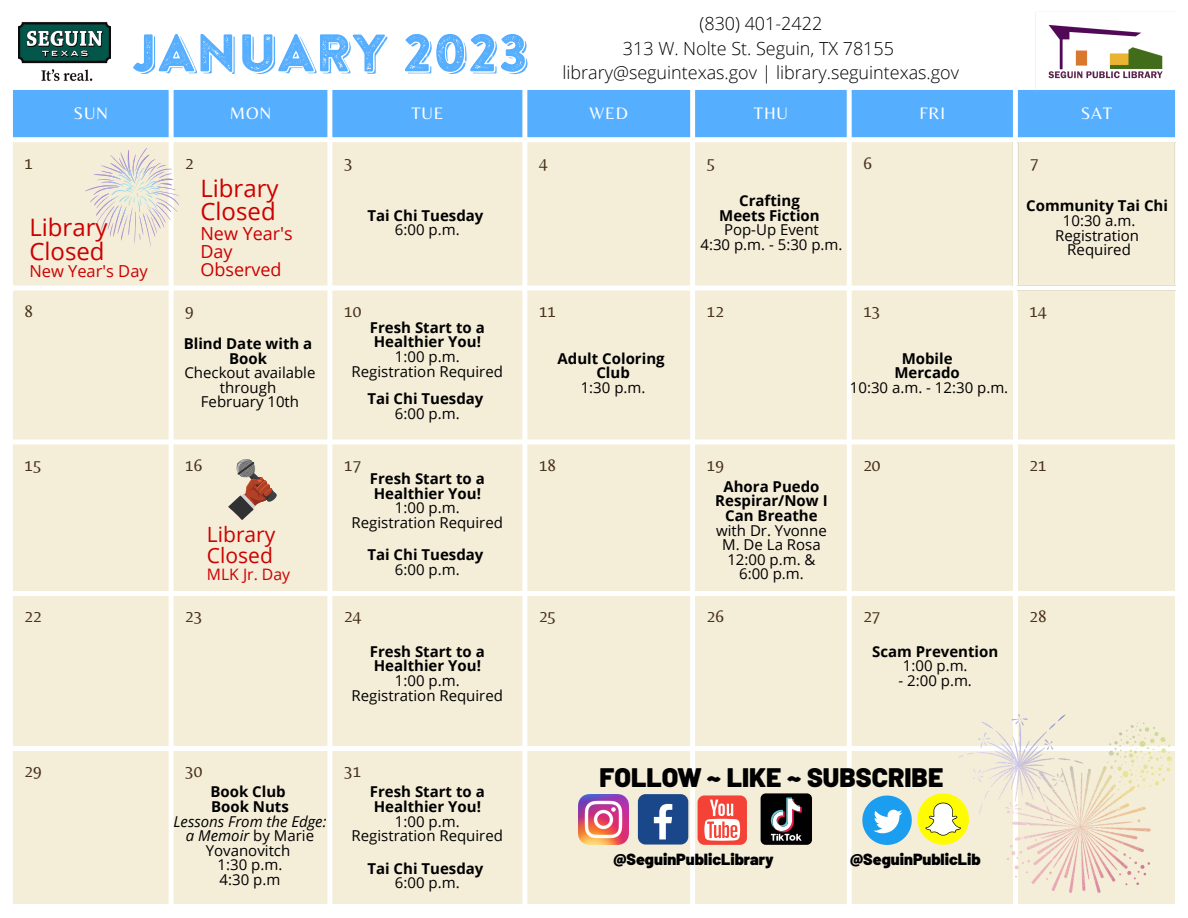
<style>
.page{position:relative;width:1188px;height:918px;background:#fff}
.page>*{position:absolute;margin:0;border:0;box-sizing:border-box;transform-origin:0 0}
.t1{font:52.65px "Brandon Printed Two Shadow";color:#56aeff}
.t2{font:900 26.7px "Barlow";color:#000}
.t3{font:24px/23.7px "Open Sans";color:#c00}
.t4{font:21px/20.7px "Open Sans";color:#c00}
.t5{font:300 18px/24.8px "Open Sans";color:#000;text-align:center}
.t6{font:18px/18px "Open Sans";color:#c00}
.t7{font:17.25px "Belleza";color:#47301a}
.t8{font:17.25px "Belleza";letter-spacing:.05em;color:#fff}
.t9{font:16.5px "Open Sans";color:#c00}
.t10{font:900 16.05px "Barlow";color:#000}
.t11{font:15.75px "Open Sans";color:#c00}
.t12{font:15px/14.7px "Open Sans";color:#000;text-align:center}
.t13{font:700 15px/14.7px "Open Sans";color:#000;text-align:center}
.s1{font-style:italic}
</style>
<div class="page">
<div style="left:13px;top:90px;width:1162px;height:47px;background:#56aeff"></div>
<div style="left:13px;top:142px;width:1162px;height:762px;background:#f4edd8"></div>
<hr style="left:1012px;top:142px;width:1px;height:144px;background:#f4edd8">
<hr style="left:1018px;top:143px;width:1px;height:142px;background:#f4edd8">
<hr style="left:1174px;top:143px;width:1px;height:142px;background:#f4edd8">
<hr style="left:1018px;top:142px;width:157px;height:1px;background:#f4edd8">
<hr style="left:1018px;top:285px;width:157px;height:1px;background:#f4edd8">
<hr style="left:1018px;top:290px;width:157px;height:1px;background:#f4edd8">
<img style="left:958px;top:714px;width:214px;height:178px">
<svg style="left:85px;top:148px;width:94px;height:99px;background:#eae4d9"></svg>
<svg style="left:228px;top:460px;width:49px;height:60px;background:#bfa999"></svg>
<img style="left:19px;top:22px;width:92px;height:76px">
<img style="left:1036px;top:24px;width:139px;height:68px">
<svg style="left:862px;top:793px;width:107px;height:52px"></svg>
<img style="left:578px;top:794px;width:51px;height:51px">
<div style="left:698px;top:795px;width:49px;height:50px;background:#f44336;border-radius:7px"></div>
<svg style="left:704px;top:800px;width:36px;height:41px"></svg>
<div style="left:761px;top:793px;width:51px;height:52px;background:#010101;border-radius:5px"></div>
<svg style="left:771px;top:798px;width:31px;height:43px"></svg>
<div style="left:638px;top:794px;width:50px;height:51px;background:#1a4789;border-radius:8px"></div>
<svg style="left:654px;top:804px;width:18px;height:35px"></svg>
<h1 class="t1" style="left:131px;top:15px;width:398px">JANUARY 2023</h1>
<p class="t5" style="left:562px;top:11px;width:398px">(830) 401-2422<br>313 W. Nolte St. Seguin, TX 78155 library@seguintexas.gov | library.seguintexas.gov</p>
<p class="t8" style="left:74px;top:103px;width:36px">SUN</p>
<p class="t8" style="left:230px;top:103px;width:43px">MON</p>
<p class="t8" style="left:411px;top:103px;width:34px">TUE</p>
<p class="t8" style="left:589px;top:103px;width:40px">WED</p>
<p class="t8" style="left:754px;top:103px;width:36px">THU</p>
<p class="t8" style="left:919px;top:103px;width:27px">FRI</p>
<p class="t8" style="left:1081px;top:103px;width:33px">SAT</p>
<p class="t7" style="left:25px;top:153px;width:10px">1</p>
<p class="t7" style="left:185px;top:153px;width:10px">2</p>
<p class="t7" style="left:344px;top:153px;width:10px">3</p>
<p class="t7" style="left:539px;top:153px;width:10px">4</p>
<p class="t7" style="left:707px;top:153px;width:10px">5</p>
<p class="t7" style="left:863px;top:153px;width:10px">6</p>
<p class="t7" style="left:1030px;top:153px;width:10px">7</p>
<h3 class="t3" style="left:29px;top:215px;width:80px">Library<br>Closed</h3>
<p class="t9" style="left:29px;top:259px;width:120px">New Year's Day</p>
<h3 class="t3" style="left:200px;top:176px;width:80px">Library<br>Closed</h3>
<p class="t6" style="left:200px;top:224px;width:94px">New Year's<br>Day<br>Observed</p>
<p class="t13" style="left:367px;top:207px;width:118px">Tai Chi Tuesday</p>
<p class="t12" style="left:395px;top:222px;width:66px">6:00 p.m.</p>
<p class="t13" style="left:719px;top:193px;width:102px">Crafting<br>Meets Fiction</p>
<p class="t12" style="left:700px;top:222px;width:144px">Pop-Up Event<br>4:30 p.m. - 5:30 p.m.</p>
<p class="t13" style="left:1026px;top:198px;width:143px">Community Tai Chi</p>
<p class="t12" style="left:1055px;top:213px;width:85px">10:30 a.m.<br>Registration<br>Required</p>
<p class="t7" style="left:25px;top:301px;width:10px">8</p>
<p class="t7" style="left:185px;top:301px;width:10px">9</p>
<p class="t7" style="left:344px;top:301px;width:19px">10</p>
<p class="t7" style="left:539px;top:301px;width:19px">11</p>
<p class="t7" style="left:707px;top:301px;width:19px">12</p>
<p class="t7" style="left:863px;top:301px;width:19px">13</p>
<p class="t7" style="left:1030px;top:301px;width:19px">14</p>
<p class="t13" style="left:370px;top:319px;width:116px;text-align:left">Fresh Start to a<br>Healthier You!</p>
<p class="t12" style="left:352px;top:349px;width:153px">1:00 p.m.<br>Registration Required</p>
<p class="t13" style="left:184px;top:336px;width:130px">Blind Date with a<br>Book</p>
<p class="t12" style="left:184px;top:365px;width:133px">Checkout available through<br>February 10th</p>
<p class="t13" style="left:558px;top:350px;width:109px">Adult Coloring<br>Club</p>
<p class="t12" style="left:581px;top:380px;width:66px">1:30 p.m.</p>
<p class="t13" style="left:894px;top:350px;width:67px">Mobile<br>Mercado</p>
<p class="t12" style="left:850px;top:380px;width:160px">10:30 a.m. - 12:30 p.m.</p>
<p class="t13" style="left:367px;top:391px;width:118px">Tai Chi Tuesday</p>
<p class="t12" style="left:395px;top:406px;width:66px">6:00 p.m.</p>
<p class="t7" style="left:25px;top:455px;width:19px">15</p>
<p class="t7" style="left:185px;top:455px;width:19px">16</p>
<p class="t7" style="left:344px;top:455px;width:19px">17</p>
<p class="t7" style="left:539px;top:455px;width:19px">18</p>
<p class="t7" style="left:707px;top:455px;width:19px">19</p>
<p class="t7" style="left:863px;top:455px;width:19px">20</p>
<p class="t7" style="left:1030px;top:455px;width:19px">21</p>
<p class="t13" style="left:370px;top:471px;width:116px;text-align:left">Fresh Start to a<br>Healthier You!</p>
<p class="t12" style="left:352px;top:500px;width:153px">1:00 p.m.<br>Registration Required</p>
<p class="t13" style="left:715px;top:479px;width:114px">Ahora Puedo<br>Respirar/Now I<br>Can Breathe</p>
<p class="t12" style="left:716px;top:522px;width:112px">with Dr. Yvonne<br>M. De La Rosa<br>12:00 p.m. &amp;<br>6:00 p.m.</p>
<h3 class="t4" style="left:207px;top:524px;width:70px">Library<br>Closed</h3>
<p class="t11" style="left:207px;top:563px;width:85px">MLK Jr. Day</p>
<p class="t13" style="left:367px;top:547px;width:118px">Tai Chi Tuesday</p>
<p class="t12" style="left:395px;top:561px;width:66px">6:00 p.m.</p>
<p class="t7" style="left:25px;top:606px;width:19px">22</p>
<p class="t7" style="left:185px;top:606px;width:19px">23</p>
<p class="t7" style="left:344px;top:606px;width:19px">24</p>
<p class="t7" style="left:539px;top:606px;width:19px">25</p>
<p class="t7" style="left:707px;top:606px;width:19px">26</p>
<p class="t7" style="left:863px;top:606px;width:19px">27</p>
<p class="t7" style="left:1030px;top:606px;width:19px">28</p>
<p class="t13" style="left:370px;top:644px;width:116px;text-align:left">Fresh Start to a<br>Healthier You!</p>
<p class="t12" style="left:352px;top:673px;width:153px">1:00 p.m.<br>Registration Required</p>
<p class="t7" style="left:25px;top:761px;width:19px">29</p>
<p class="t7" style="left:185px;top:761px;width:19px">30</p>
<p class="t7" style="left:344px;top:761px;width:19px">31</p>
<p class="t13" style="left:210px;top:784px;width:80px;text-align:left">Book Club<br>Book Nuts</p>
<p class="t12" style="left:174px;top:813px;width:154px"><span class="s1">Lessons From the Edge: a Memoir</span> by Marie<br>Yovanovitch<br>1:30 p.m.<br>4:30 p.m</p>
<p class="t13" style="left:370px;top:784px;width:116px;text-align:left">Fresh Start to a<br>Healthier You!</p>
<p class="t12" style="left:352px;top:813px;width:153px">1:00 p.m.<br>Registration Required</p>
<p class="t13" style="left:367px;top:860px;width:118px">Tai Chi Tuesday</p>
<p class="t12" style="left:395px;top:875px;width:66px">6:00 p.m.</p>
<p class="t13" style="left:872px;top:644px;width:128px">Scam Prevention</p>
<p class="t12" style="left:903px;top:658px;width:66px">1:00 p.m.</p>
<p class="t12" style="left:899px;top:673px;width:75px">- 2:00 p.m.</p>
<h2 class="t2" style="left:600px;top:760px;width:345px">FOLLOW ~ LIKE ~ SUBSCRIBE</h2>
<p class="t10" style="left:613px;top:849px;width:162px">@SeguinPublicLibrary</p>
<p class="t10" style="left:850px;top:849px;width:132px">@SeguinPublicLib</p>
</div>
